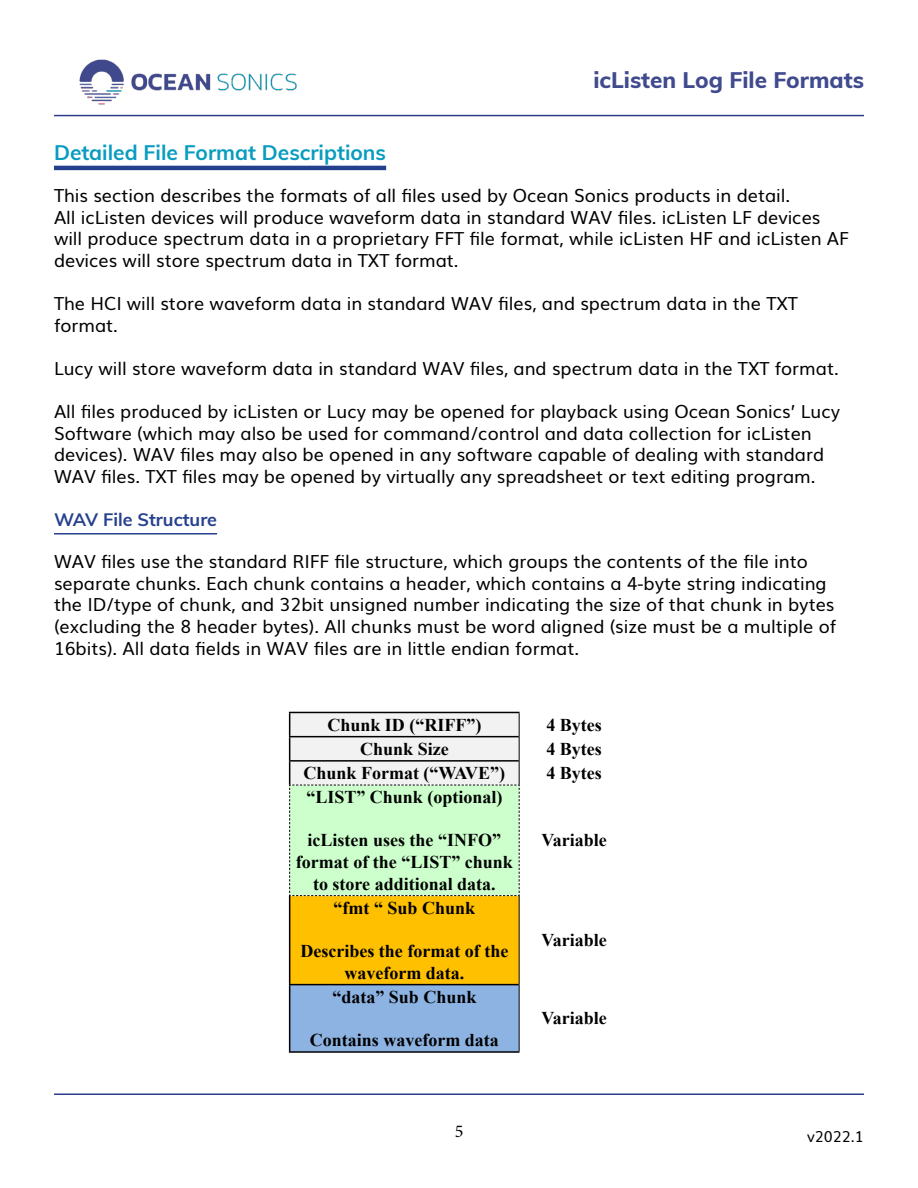
<style>
.page{position:relative;width:918px;height:1188px;background:#fff}
.page>*{position:absolute;margin:0;border:0;box-sizing:border-box;transform-origin:0 0}
.t1{font:800 22.5px "Muli";color:#404a8e}
.t2{font:700 21px "Muli";color:#079cc0}
.t3{font:18px/21.6px "Muli";color:#000}
.t4{font:700 18px/21.6px "Times New Roman";color:#000;text-align:center}
.t5{font:700 18px "Muli";color:#25408f}
.t6{font:18px "Minion Pro";color:#000}
.t7{font:15px "Muli";color:#000}
</style>
<div class="page">
<img style="left:79px;top:59px;width:218px;height:46px">
<hr style="left:54px;top:115px;width:810px;height:1px;background:#2c3e89">
<hr style="left:54px;top:1094px;width:810px;height:1px;background:#2c3e89">
<div style="left:290px;top:896px;width:229px;height:89px;background:#ffc000"></div>
<div style="left:290px;top:985px;width:229px;height:67px;background:#8db3e2"></div>
<hr style="left:289px;top:896px;width:1px;height:88px;background:#000">
<hr style="left:289px;top:984px;width:230px;height:1px;background:#000">
<hr style="left:289px;top:985px;width:1px;height:66px;background:#000">
<hr style="left:289px;top:1051px;width:231px;height:2px;background:#000">
<svg style="left:289px;top:712px;width:231px;height:184px"></svg>
<hr style="left:519px;top:896px;width:1px;height:89px;background:#000">
<hr style="left:519px;top:985px;width:1px;height:66px;background:#000">
<hr style="left:54px;top:166px;width:332px;height:4px;background:#25408f">
<hr style="left:54px;top:533px;width:163px;height:2px;background:#25408f">
<p class="t1" style="left:593px;top:64px;width:272px">icListen Log File Formats</p>
<p class="t2" style="left:54px;top:138px;width:334px">Detailed File Format Descriptions</p>
<p class="t3" style="left:54px;top:184px;width:797px">This section describes the formats of all files used by Ocean Sonics products in detail.<br>All icListen devices will produce waveform data in standard WAV files. icListen LF devices will produce spectrum data in a proprietary FFT file format, while icListen HF and icListen AF devices will store spectrum data in TXT format.</p>
<p class="t3" style="left:54px;top:292px;width:745px">The HCI will store waveform data in standard WAV files, and spectrum data in the TXT format.</p>
<p class="t3" style="left:54px;top:356px;width:786px">Lucy will store waveform data in standard WAV files, and spectrum data in the TXT format.</p>
<p class="t3" style="left:54px;top:400px;width:788px">All files produced by icListen or Lucy may be opened for playback using Ocean Sonics’ Lucy Software (which may also be used for command/control and data collection for icListen devices). WAV files may also be opened in any software capable of dealing with standard WAV files. TXT files may be opened by virtually any spreadsheet or text editing program.</p>
<p class="t5" style="left:54px;top:507px;width:165px">WAV File Structure</p>
<p class="t3" style="left:54px;top:549px;width:784px">WAV files use the standard RIFF file structure, which groups the contents of the file into separate chunks. Each chunk contains a header, which contains a 4-byte string indicating the ID/type of chunk, and 32bit unsigned number indicating the size of that chunk in bytes (excluding the 8 header bytes). All chunks must be word aligned (size must be a multiple of 16bits). All data fields in WAV files are in little endian format.</p>
<p class="t4" style="left:327px;top:713px;width:156px">Chunk ID (“RIFF”)</p>
<p class="t4" style="left:546px;top:713px;width:57px">4 Bytes</p>
<p class="t4" style="left:360px;top:738px;width:90px">Chunk Size</p>
<p class="t4" style="left:546px;top:738px;width:57px">4 Bytes</p>
<p class="t4" style="left:304px;top:762px;width:203px">Chunk Format (“WAVE”)</p>
<p class="t4" style="left:546px;top:762px;width:57px">4 Bytes</p>
<p class="t4" style="left:306px;top:786px;width:198px">“LIST” Chunk (optional)</p>
<p class="t4" style="left:296px;top:829px;width:219px">icListen uses the “INFO” format of the “LIST” chunk to store additional data.</p>
<p class="t4" style="left:541px;top:829px;width:67px">Variable</p>
<p class="t4" style="left:334px;top:897px;width:143px">“fmt “ Sub Chunk</p>
<p class="t4" style="left:300px;top:940px;width:209px">Describes the format of the waveform data.</p>
<p class="t4" style="left:541px;top:929px;width:67px">Variable</p>
<p class="t4" style="left:332px;top:986px;width:146px">“data” Sub Chunk</p>
<p class="t4" style="left:310px;top:1029px;width:190px">Contains waveform data</p>
<p class="t4" style="left:541px;top:1007px;width:67px">Variable</p>
<p class="t6" style="left:455px;top:1120px;width:10px">5</p>
<p class="t7" style="left:807px;top:1124px;width:58px">v2022.1</p>
</div>
